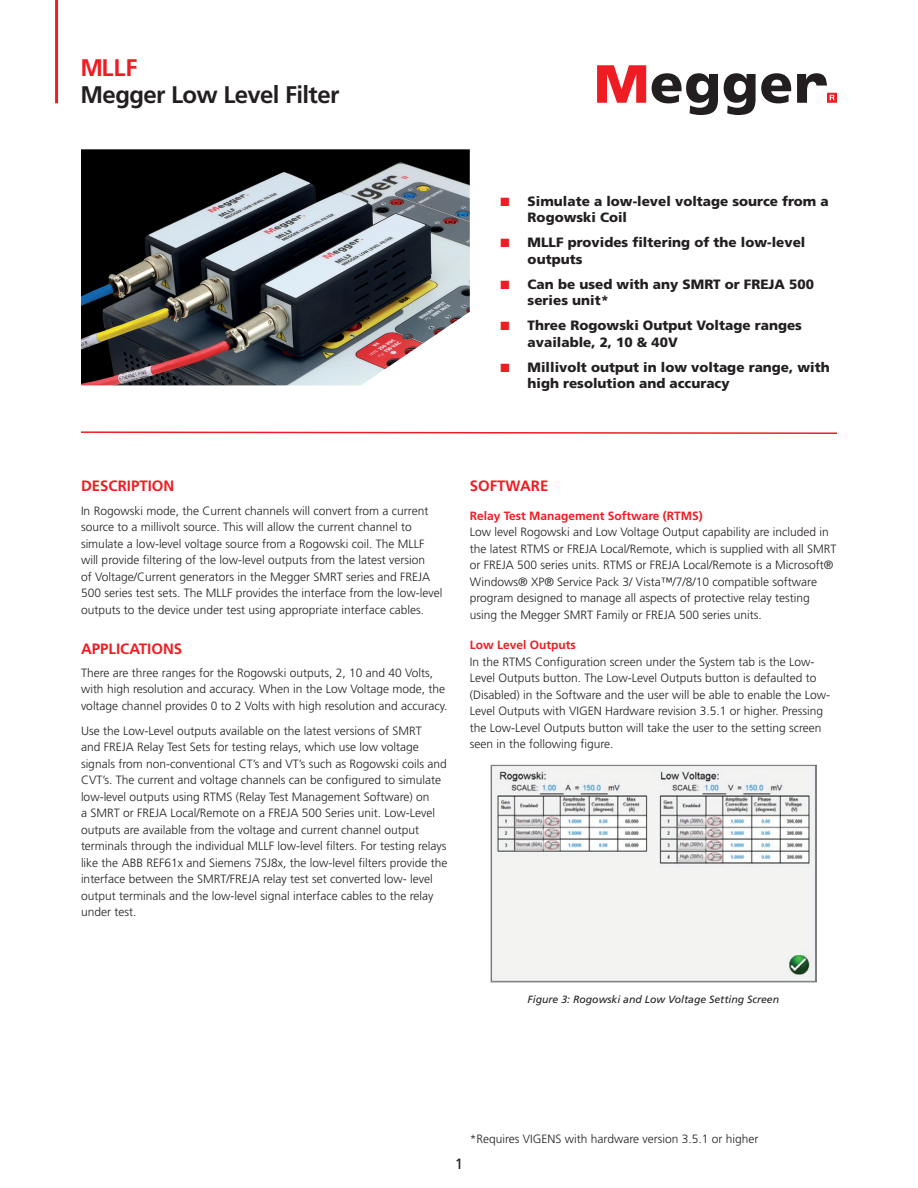
<style>
.page{position:relative;width:918px;height:1188px;background:#fff}
.page>*{position:absolute;margin:0;border:0;box-sizing:border-box;transform-origin:0 0}
.t1{font:700 24px "Frutiger LT Std";letter-spacing:-.025em;color:#231f20}
.t2{font:700 24px "Frutiger LT Std";color:#ee1d23}
.t3{font:700 15px "Frutiger LT Std";color:#ee1d23}
.t4{font:15px "Frutiger LT Pro";color:#231f20}
.t5{font:900 13.5px/16.5px "Frutiger LT Pro";color:#231f20}
.t6{font:300 12px/16.5px "Frutiger LT Std";color:#231f20}
.t7{font:700 12px "Frutiger LT Std";color:#ee1d23}
.t8{font:italic 10.5px "Frutiger LT Pro";color:#231f20}
.s1{color:#ee1d23}
</style>
<div class="page">
<svg style="left:597px;top:65px;width:240px;height:50px"></svg>
<hr style="left:55px;top:0;width:3px;height:103px;background:#ee1d23">
<img style="left:81px;top:149px;width:389px;height:236px">
<img style="left:490px;top:765px;width:326px;height:218px">
<svg style="left:81px;top:431px;width:756px;height:3px"></svg>
<h1 class="t2" style="left:81px;top:54px;width:58px">MLLF</h1>
<h1 class="t1" style="left:81px;top:81px;width:260px">Megger Low Level Filter</h1>
<p class="t5" style="left:528px;top:193px;width:303px;text-indent:-27px"><span class="s1">■</span> Simulate a low-level voltage source from a<br>Rogowski Coil</p>
<p class="t5" style="left:528px;top:234px;width:279px;text-indent:-27px"><span class="s1">■</span> MLLF provides filtering of the low-level outputs</p>
<p class="t5" style="left:528px;top:276px;width:288px;text-indent:-27px"><span class="s1">■</span> Can be used with any SMRT or FREJA 500 series unit*</p>
<p class="t5" style="left:528px;top:317px;width:276px;text-indent:-27px"><span class="s1">■</span> Three Rogowski Output Voltage ranges available, 2, 10 &amp; 40V</p>
<p class="t5" style="left:528px;top:359px;width:304px;text-indent:-27px"><span class="s1">■</span> Millivolt output in low voltage range, with high resolution and accuracy</p>
<p class="t3" style="left:81px;top:477px;width:95px">DESCRIPTION</p>
<p class="t6" style="left:81px;top:502px;width:363px">In Rogowski mode, the Current channels will convert from a current source to a millivolt source. This will allow the current channel to simulate a low-level voltage source from a Rogowski coil. The MLLF will provide filtering of the low-level outputs from the latest version<br>of Voltage/Current generators in the Megger SMRT series and FREJA 500 series test sets. The MLLF provides the interface from the low-level outputs to the device under test using appropriate interface cables.</p>
<p class="t3" style="left:81px;top:640px;width:103px">APPLICATIONS</p>
<p class="t6" style="left:81px;top:665px;width:368px">There are three ranges for the Rogowski outputs, 2, 10 and 40 Volts, with high resolution and accuracy. When in the Low Voltage mode, the voltage channel provides 0 to 2 Volts with high resolution and accuracy.</p>
<p class="t6" style="left:81px;top:723px;width:368px">Use the Low-Level outputs available on the latest versions of SMRT<br>and FREJA Relay Test Sets for testing relays, which use low voltage signals from non-conventional CT’s and VT’s such as Rogowski coils and CVT’s. The current and voltage channels can be configured to simulate low-level outputs using RTMS (Relay Test Management Software) on<br>a SMRT or FREJA Local/Remote on a FREJA 500 Series unit. Low-Level outputs are available from the voltage and current channel output terminals through the individual MLLF low-level filters. For testing relays like the ABB REF61x and Siemens 7SJ8x, the low-level filters provide the interface between the SMRT/FREJA relay test set converted low- level output terminals and the low-level signal interface cables to the relay under test.</p>
<p class="t3" style="left:470px;top:477px;width:80px">SOFTWARE</p>
<p class="t7" style="left:470px;top:509px;width:234px">Relay Test Management Software (RTMS)</p>
<p class="t6" style="left:470px;top:524px;width:368px">Low level Rogowski and Low Voltage Output capability are included in the latest RTMS or FREJA Local/Remote, which is supplied with all SMRT or FREJA 500 series units. RTMS or FREJA Local/Remote is a Microsoft® Windows® XP® Service Pack 3/ Vista™/7/8/10 compatible software program designed to manage all aspects of protective relay testing using the Megger SMRT Family or FREJA 500 series units.</p>
<p class="t7" style="left:470px;top:638px;width:108px">Low Level Outputs</p>
<p class="t6" style="left:470px;top:653px;width:362px">In the RTMS Configuration screen under the System tab is the Low-Level Outputs button. The Low-Level Outputs button is defaulted to (Disabled) in the Software and the user will be able to enable the Low-Level Outputs with VIGEN Hardware revision 3.5.1 or higher. Pressing the Low-Level Outputs button will take the user to the setting screen seen in the following figure.</p>
<p class="t8" style="left:528px;top:993px;width:253px">Figure 3: Rogowski and Low Voltage Setting Screen</p>
<p class="t4" style="left:455px;top:1155px;width:10px">1</p>
<p class="t6" style="left:470px;top:1131px;width:290px">*Requires VIGENS with hardware version 3.5.1 or higher</p>
</div>
